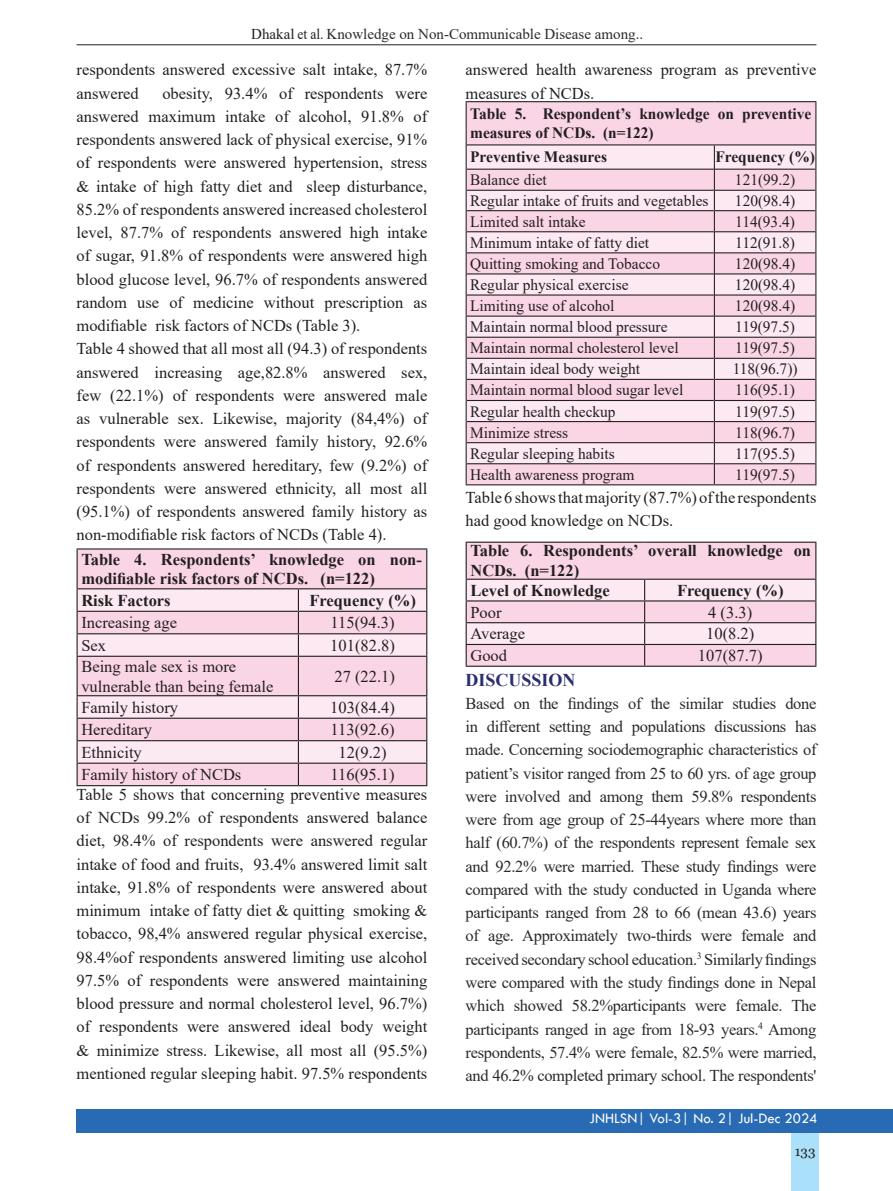
<style>
.page{position:relative;width:893px;height:1191px;background:#fff}
.page>*{position:absolute;margin:0;border:0;box-sizing:border-box;transform-origin:0 0}
.t1{font:700 18px "Times New Roman";color:#2a2d70}
.t2{font:16.5px/23.2px "Times New Roman";color:#231f20}
.t3{font:16.5px/23.2px "Times New Roman";letter-spacing:-.02em;color:#2c292a;text-align:justify}
.t4{font:700 16.5px/19.8px "Times New Roman";color:#231f20}
.t5{font:15.75px "Times New Roman";color:#231f20}
.t6{font:700 15.75px/18.9px "Times New Roman";color:#231f20}
.t7{font:15px "Times New Roman";color:#2c292a}
.t8{font:15px "Tw Cen";color:#fff}
.t9{font:13.5px "Georgia";color:#231f20}
.s1{color:#231f20}
</style>
<div class="page">
<div style="left:791px;top:1132px;width:28px;height:59px;background:#aae0f9"></div>
<div style="left:77px;top:1108px;width:816px;height:24px;background:#286bb4"></div>
<hr style="left:77px;top:44px;width:739px;height:1px;background:#231f20">
<div style="left:78px;top:549px;width:348px;height:146px;background:#fad5e5"></div>
<hr style="left:77px;top:548px;width:221px;height:1px;background:#231f20">
<hr style="left:298px;top:548px;width:129px;height:1px;background:#231f20">
<hr style="left:77px;top:588px;width:221px;height:1px;background:#231f20">
<hr style="left:298px;top:588px;width:129px;height:1px;background:#231f20">
<hr style="left:77px;top:655px;width:221px;height:2px;background:#231f20">
<hr style="left:298px;top:655px;width:129px;height:2px;background:#231f20">
<hr style="left:77px;top:785px;width:221px;height:1px;background:#231f20">
<hr style="left:298px;top:785px;width:129px;height:1px;background:#231f20">
<hr style="left:77px;top:549px;width:1px;height:39px;background:#231f20">
<hr style="left:77px;top:657px;width:1px;height:38px;background:#231f20">
<hr style="left:426px;top:549px;width:1px;height:39px;background:#231f20">
<svg style="left:77px;top:589px;width:350px;height:67px;background:#efd7e1"></svg>
<hr style="left:298px;top:657px;width:1px;height:38px;background:#231f20">
<hr style="left:426px;top:657px;width:1px;height:38px;background:#231f20">
<svg style="left:77px;top:695px;width:350px;height:90px;background:#edd3de"></svg>
<div style="left:467px;top:102px;width:348px;height:42px;background:#fad5e5"></div>
<hr style="left:466px;top:101px;width:248px;height:1px;background:#231f20">
<hr style="left:714px;top:101px;width:102px;height:1px;background:#231f20">
<hr style="left:467px;top:144px;width:247px;height:1px;background:#231f20">
<hr style="left:714px;top:144px;width:101px;height:1px;background:#231f20">
<hr style="left:466px;top:484px;width:248px;height:1px;background:#231f20">
<hr style="left:714px;top:484px;width:102px;height:1px;background:#231f20">
<hr style="left:466px;top:102px;width:1px;height:43px;background:#231f20">
<hr style="left:815px;top:102px;width:1px;height:43px;background:#231f20">
<svg style="left:466px;top:145px;width:350px;height:339px;background:#eed4df"></svg>
<div style="left:467px;top:543px;width:348px;height:35px;background:#fad5e5"></div>
<hr style="left:466px;top:541px;width:179px;height:2px;background:#231f20">
<hr style="left:645px;top:541px;width:171px;height:2px;background:#231f20">
<hr style="left:466px;top:578px;width:179px;height:2px;background:#231f20">
<hr style="left:645px;top:578px;width:171px;height:2px;background:#231f20">
<hr style="left:466px;top:665px;width:179px;height:2px;background:#231f20">
<hr style="left:645px;top:665px;width:171px;height:2px;background:#231f20">
<hr style="left:466px;top:543px;width:1px;height:35px;background:#231f20">
<hr style="left:815px;top:543px;width:1px;height:35px;background:#231f20">
<svg style="left:466px;top:579px;width:350px;height:86px;background:#edd3de"></svg>
<p class="t7" style="left:251px;top:24px;width:393px"><span class="s1">Dhakal et al.</span> Knowledge on Non-Communicable Disease among..</p>
<p class="t2" style="left:77px;top:58px;width:352px">respondents answered excessive salt intake, 87.7% answered</p>
<p class="t2" style="left:77px;top:81px;width:352px;text-align:justify;text-indent:86px">obesity, 93.4% of respondents were answered maximum intake of alcohol, 91.8% of respondents answered lack of physical exercise, 91% of respondents were answered hypertension, stress &amp; intake of high fatty diet and sleep disturbance, 85.2% of respondents answered increased cholesterol level, 87.7% of respondents answered high intake of sugar, 91.8% of respondents were answered high blood glucose level, 96.7% of respondents answered random use of medicine without prescription as modifiable risk factors of NCDs (Table 3).</p>
<p class="t2" style="left:77px;top:337px;width:352px;text-align:justify">Table 4 showed that all most all (94.3) of respondents answered increasing age,82.8% answered sex, few (22.1%) of respondents were answered male as vulnerable sex. Likewise, majority (84,4%) of respondents were answered family history, 92.6% of respondents answered hereditary, few (9.2%) of respondents were answered ethnicity, all most all (95.1%) of respondents answered family history as non-modifiable risk factors of NCDs (Table 4).</p>
<p class="t4" style="left:81px;top:548px;width:342px">Table 4. Respondents’ knowledge on non&shy;modifiable risk factors of NCDs. (n=122)</p>
<p class="t4" style="left:81px;top:590px;width:91px">Risk Factors</p>
<p class="t4" style="left:309px;top:590px;width:108px">Frequency (%)</p>
<p class="t2" style="left:81px;top:610px;width:97px">Increasing age</p>
<p class="t2" style="left:331px;top:610px;width:66px">115(94.3)</p>
<p class="t2" style="left:81px;top:633px;width:26px">Sex</p>
<p class="t2" style="left:330px;top:633px;width:66px">101(82.8)</p>
<p class="t2" style="left:81px;top:656px;width:193px;line-height:19.8px">Being male sex is more vulnerable than being female</p>
<p class="t2" style="left:334px;top:664px;width:62px">27 (22.1)</p>
<p class="t2" style="left:81px;top:695px;width:98px">Family history</p>
<p class="t2" style="left:330px;top:695px;width:66px">103(84.4)</p>
<p class="t2" style="left:81px;top:717px;width:72px">Hereditary</p>
<p class="t2" style="left:331px;top:717px;width:66px">113(92.6)</p>
<p class="t2" style="left:81px;top:740px;width:62px">Ethnicity</p>
<p class="t2" style="left:339px;top:740px;width:50px">12(9.2)</p>
<p class="t2" style="left:81px;top:762px;width:161px">Family history of NCDs</p>
<p class="t2" style="left:331px;top:762px;width:66px">116(95.1)</p>
<p class="t2" style="left:77px;top:782px;width:352px;text-align:justify">Table 5 shows that concerning preventive measures of NCDs 99.2% of respondents answered balance diet, 98.4% of respondents were answered regular intake of food and fruits, 93.4% answered limit salt intake, 91.8% of respondents were answered about minimum intake of fatty diet &amp; quitting smoking &amp; tobacco, 98,4% answered regular physical exercise, 98.4%of respondents answered limiting use alcohol 97.5% of respondents were answered maintaining blood pressure and normal cholesterol level, 96.7%) of respondents were answered ideal body weight &amp; minimize stress. Likewise, all most all (95.5%) mentioned regular sleeping habit. 97.5% respondents</p>
<p class="t2" style="left:466px;top:58px;width:352px">answered health awareness program as preventive measures of NCDs.</p>
<p class="t6" style="left:470px;top:104px;width:343px">Table 5. Respondent’s knowledge on preventive measures of NCDs. (n=122)</p>
<p class="t6" style="left:470px;top:147px;width:138px">Preventive Measures</p>
<p class="t6" style="left:715px;top:147px;width:101px">Frequency (%)</p>
<p class="t5" style="left:470px;top:169px;width:78px">Balance diet</p>
<p class="t5" style="left:735px;top:169px;width:62px">121(99.2)</p>
<p class="t5" style="left:470px;top:189px;width:240px">Regular intake of fruits and vegetables</p>
<p class="t5" style="left:735px;top:189px;width:62px">120(98.4)</p>
<p class="t5" style="left:470px;top:210px;width:117px">Limited salt intake</p>
<p class="t5" style="left:735px;top:210px;width:61px">114(93.4)</p>
<p class="t5" style="left:470px;top:231px;width:180px">Minimum intake of fatty diet</p>
<p class="t5" style="left:735px;top:231px;width:61px">112(91.8)</p>
<p class="t5" style="left:470px;top:252px;width:191px">Quitting smoking and Tobacco</p>
<p class="t5" style="left:735px;top:252px;width:62px">120(98.4)</p>
<p class="t5" style="left:470px;top:273px;width:160px">Regular physical exercise</p>
<p class="t5" style="left:735px;top:273px;width:62px">120(98.4)</p>
<p class="t5" style="left:470px;top:295px;width:146px">Limiting use of alcohol</p>
<p class="t5" style="left:735px;top:295px;width:62px">120(98.4)</p>
<p class="t5" style="left:470px;top:316px;width:199px">Maintain normal blood pressure</p>
<p class="t5" style="left:735px;top:316px;width:61px">119(97.5)</p>
<p class="t5" style="left:470px;top:337px;width:210px">Maintain normal cholesterol level</p>
<p class="t5" style="left:735px;top:337px;width:61px">119(97.5)</p>
<p class="t5" style="left:470px;top:358px;width:171px">Maintain ideal body weight</p>
<p class="t5" style="left:733px;top:358px;width:66px">118(96.7))</p>
<p class="t5" style="left:470px;top:379px;width:215px">Maintain normal blood sugar level</p>
<p class="t5" style="left:735px;top:379px;width:61px">116(95.1)</p>
<p class="t5" style="left:470px;top:400px;width:147px">Regular health checkup</p>
<p class="t5" style="left:735px;top:400px;width:61px">119(97.5)</p>
<p class="t5" style="left:470px;top:421px;width:100px">Minimize stress</p>
<p class="t5" style="left:735px;top:421px;width:61px">118(96.7)</p>
<p class="t5" style="left:470px;top:442px;width:146px">Regular sleeping habits</p>
<p class="t5" style="left:735px;top:442px;width:61px">117(95.5)</p>
<p class="t5" style="left:470px;top:463px;width:166px">Health awareness program</p>
<p class="t5" style="left:735px;top:463px;width:61px">119(97.5)</p>
<p class="t2" style="left:466px;top:485px;width:352px">Table 6 shows that majority (87.7%) of the respondents had good knowledge on NCDs.</p>
<p class="t4" style="left:470px;top:540px;width:342px">Table 6. Respondents’ overall knowledge on<br>NCDs. (n=122)</p>
<p class="t4" style="left:470px;top:580px;width:141px">Level of Knowledge</p>
<p class="t4" style="left:677px;top:580px;width:108px">Frequency (%)</p>
<p class="t2" style="left:470px;top:600px;width:33px">Poor</p>
<p class="t2" style="left:708px;top:600px;width:45px">4 (3.3)</p>
<p class="t2" style="left:470px;top:621px;width:56px">Average</p>
<p class="t2" style="left:706px;top:621px;width:50px">10(8.2)</p>
<p class="t2" style="left:470px;top:643px;width:38px">Good</p>
<p class="t2" style="left:698px;top:643px;width:66px">107(87.7)</p>
<p class="t1" style="left:466px;top:666px;width:112px">DISCUSSION</p>
<p class="t3" style="left:466px;top:691px;width:352px">Based on the findings of the similar studies done in different setting and populations discussions has made. Concerning sociodemographic characteristics of patient’s visitor ranged from 25 to 60 yrs. of age group were involved and among them 59.8% respondents were from age group of 25-44years where more than half (60.7%) of the respondents represent female sex and 92.2% were married. These study findings were compared with the study conducted in Uganda where participants ranged from 28 to 66 (mean 43.6) years of age. Approximately two-thirds were female and received secondary school education.<sup>3</sup> Similarly findings were compared with the study findings done in Nepal which showed 58.2%participants were female. The participants ranged in age from 18-93 years.<sup>4</sup> Among respondents, 57.4% were female, 82.5% were married, and 46.2% completed primary school. The respondents'</p>
<p class="t8" style="left:589px;top:1109px;width:230px">JNHLSN| Vol-3| No. 2| Jul-Dec 2024</p>
<p class="t9" style="left:795px;top:1142px;width:22px">133</p>
</div>
